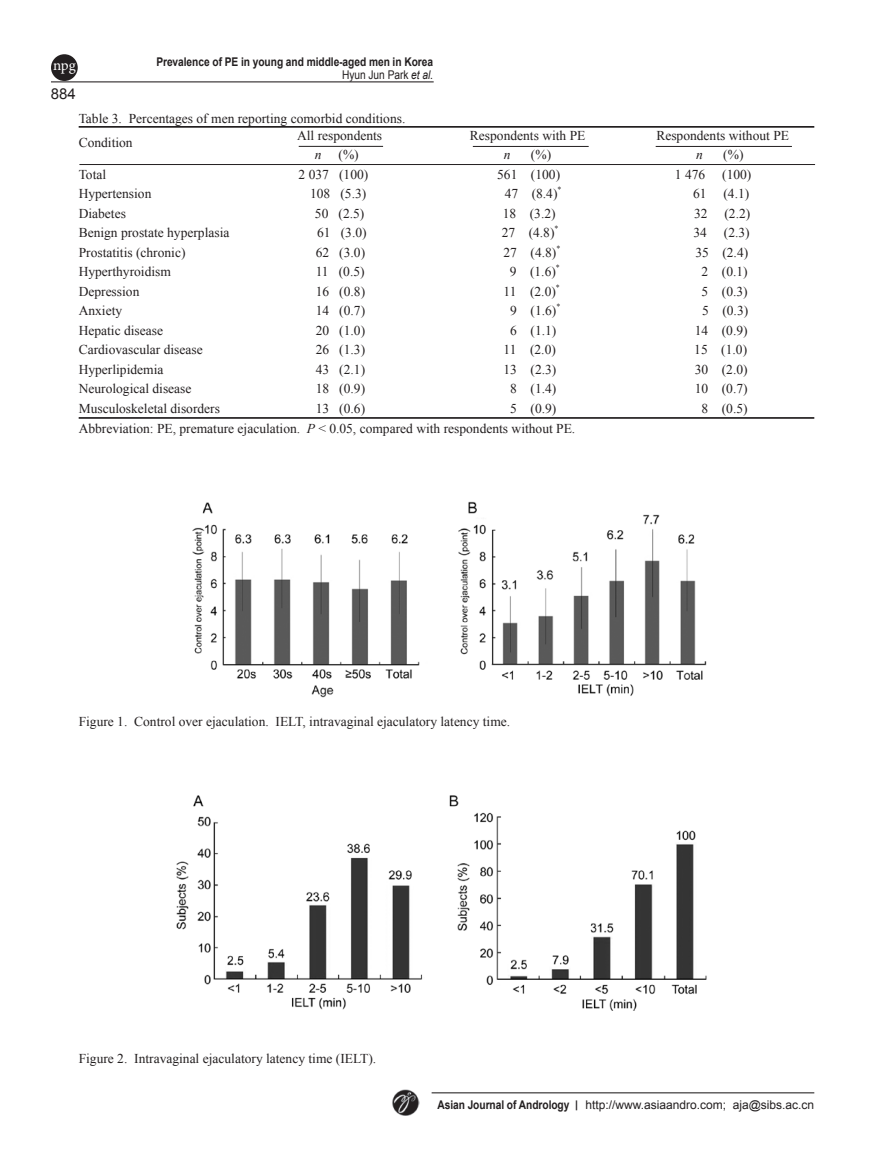
<style>
.page{position:relative;width:893px;height:1170px;background:#fff}
.page>*{position:absolute;margin:0;border:0;box-sizing:border-box;transform-origin:0 0}
.t1{font:15px "Arial";color:#231f20}
.t2{font:15px "Minion Pro";color:#fff}
.t3{font:13.5px/24px "Times New Roman";color:#231f20}
.t4{font:italic 13.5px "Times New Roman";color:#231f20}
.t5{font:12px "Arial";color:#231f20}
.t6{font:700 12px/13.5px "Arial";letter-spacing:-.005em;color:#231f20;text-align:right;scale:.85 1}
.t7{font:7.8px "Times New Roman";color:#231f20}
.s1{font-weight:400}
.s2{font-weight:400;font-style:italic}
.s3{font-style:italic}
.s4{font-weight:700}
.s5{font-weight:700;font-size:10.5px}
</style>
<div class="page">
<hr style="left:51px;top:81px;width:383px;height:1px;background:#231f20">
<hr style="left:432px;top:1092px;width:382px;height:1px;background:#231f20">
<div style="left:51px;top:54px;width:27px;height:27px;background:#231f20;border-radius:50%"></div>
<img style="left:392px;top:1089px;width:27px;height:26px">
<hr style="left:79px;top:126px;width:735px;height:2px;background:#231f20">
<hr style="left:79px;top:417px;width:735px;height:2px;background:#231f20">
<hr style="left:299px;top:146px;width:84px;height:1px;background:#231f20">
<hr style="left:79px;top:164px;width:736px;height:1px;background:#231f20">
<hr style="left:473px;top:146px;width:116px;height:1px;background:#231f20">
<hr style="left:656px;top:146px;width:136px;height:1px;background:#231f20">
<img style="left:192px;top:501px;width:515px;height:196px">
<img style="left:176px;top:795px;width:531px;height:215px">
<p class="t2" style="left:53px;top:55px;width:24px">npg</p>
<p class="t1" style="left:51px;top:84px;width:27px">884</p>
<p class="t6" style="left:156px;top:55px;width:327px">Prevalence of PE in young and middle-aged men in Korea<br><span class="s1">Hyun Jun Park</span> <span class="s2">et al</span><span class="s1">.</span></p>
<p class="t3" style="left:79px;top:107px;width:328px">Table 3. Percentages of men reporting comorbid conditions.<br>Condition</p>
<p class="t3" style="left:297px;top:123px;width:87px">All respondents</p>
<p class="t3" style="left:470px;top:123px;width:117px">Respondents with PE</p>
<p class="t3" style="left:656px;top:123px;width:134px">Respondents without PE</p>
<p class="t4" style="left:315px;top:145px;width:8px">n</p>
<p class="t3" style="left:339px;top:143px;width:22px">(%)</p>
<p class="t4" style="left:504px;top:145px;width:8px">n</p>
<p class="t3" style="left:531px;top:143px;width:22px">(%)</p>
<p class="t4" style="left:696px;top:145px;width:8px">n</p>
<p class="t3" style="left:723px;top:143px;width:22px">(%)</p>
<p class="t3" style="left:79px;top:162px;width:29px">Total</p>
<p class="t3" style="left:299px;top:162px;width:71px">2 037 (100)</p>
<p class="t3" style="left:497px;top:162px;width:64px">561 (100)</p>
<p class="t3" style="left:675px;top:162px;width:32px">1 476</p>
<p class="t3" style="left:722px;top:162px;width:31px">(100)</p>
<p class="t3" style="left:79px;top:182px;width:74px">Hypertension</p>
<p class="t3" style="left:310px;top:182px;width:58px">108 (5.3)</p>
<p class="t3" style="left:505px;top:182px;width:54px">47 (8.4)</p>
<p class="t7" style="left:558px;top:184px;width:5px">*</p>
<p class="t3" style="left:693px;top:182px;width:15px">61</p>
<p class="t3" style="left:723px;top:182px;width:27px">(4.1)</p>
<p class="t3" style="left:79px;top:201px;width:49px">Diabetes</p>
<p class="t3" style="left:315px;top:201px;width:51px">50 (2.5)</p>
<p class="t3" style="left:503px;top:201px;width:54px">18 (3.2)</p>
<p class="t3" style="left:694px;top:201px;width:15px">32</p>
<p class="t3" style="left:724px;top:201px;width:27px">(2.2)</p>
<p class="t3" style="left:79px;top:221px;width:152px">Benign prostate hyperplasia</p>
<p class="t3" style="left:317px;top:221px;width:51px">61 (3.0)</p>
<p class="t3" style="left:502px;top:221px;width:54px">27 (4.8)</p>
<p class="t7" style="left:554px;top:223px;width:5px">*</p>
<p class="t3" style="left:693px;top:221px;width:15px">34</p>
<p class="t3" style="left:724px;top:221px;width:27px">(2.3)</p>
<p class="t7" style="left:556px;top:243px;width:5px">*</p>
<p class="t3" style="left:79px;top:240px;width:108px">Prostatitis (chronic)</p>
<p class="t3" style="left:316px;top:240px;width:51px">62 (3.0)</p>
<p class="t3" style="left:504px;top:240px;width:54px">27 (4.8)</p>
<p class="t3" style="left:695px;top:240px;width:54px">35 (2.4)</p>
<p class="t7" style="left:556px;top:262px;width:5px">*</p>
<p class="t3" style="left:79px;top:260px;width:94px">Hyperthyroidism</p>
<p class="t3" style="left:316px;top:260px;width:50px">11 (0.5)</p>
<p class="t3" style="left:510px;top:260px;width:48px">9 (1.6)</p>
<p class="t3" style="left:702px;top:260px;width:48px">2 (0.1)</p>
<p class="t7" style="left:556px;top:282px;width:5px">*</p>
<p class="t3" style="left:79px;top:279px;width:62px">Depression</p>
<p class="t3" style="left:316px;top:279px;width:51px">16 (0.8)</p>
<p class="t3" style="left:504px;top:279px;width:54px">11 (2.0)</p>
<p class="t3" style="left:702px;top:279px;width:48px">5 (0.3)</p>
<p class="t7" style="left:556px;top:301px;width:5px">*</p>
<p class="t3" style="left:79px;top:299px;width:45px">Anxiety</p>
<p class="t3" style="left:316px;top:299px;width:51px">14 (0.7)</p>
<p class="t3" style="left:510px;top:299px;width:48px">9 (1.6)</p>
<p class="t3" style="left:702px;top:299px;width:48px">5 (0.3)</p>
<p class="t3" style="left:79px;top:318px;width:86px">Hepatic disease</p>
<p class="t3" style="left:316px;top:318px;width:51px">20 (1.0)</p>
<p class="t3" style="left:510px;top:318px;width:48px">6 (1.1)</p>
<p class="t3" style="left:695px;top:318px;width:54px">14 (0.9)</p>
<p class="t3" style="left:79px;top:338px;width:126px">Cardiovascular disease</p>
<p class="t3" style="left:316px;top:338px;width:51px">26 (1.3)</p>
<p class="t3" style="left:504px;top:338px;width:54px">11 (2.0)</p>
<p class="t3" style="left:694px;top:338px;width:54px">15 (1.0)</p>
<p class="t3" style="left:79px;top:357px;width:86px">Hyperlipidemia</p>
<p class="t3" style="left:316px;top:357px;width:51px">43 (2.1)</p>
<p class="t3" style="left:504px;top:357px;width:54px">13 (2.3)</p>
<p class="t3" style="left:695px;top:357px;width:54px">30 (2.0)</p>
<p class="t3" style="left:79px;top:377px;width:114px">Neurological disease</p>
<p class="t3" style="left:316px;top:377px;width:51px">18 (0.9)</p>
<p class="t3" style="left:510px;top:377px;width:48px">8 (1.4)</p>
<p class="t3" style="left:695px;top:377px;width:54px">10 (0.7)</p>
<p class="t3" style="left:79px;top:396px;width:143px">Musculoskeletal disorders</p>
<p class="t3" style="left:316px;top:396px;width:51px">13 (0.6)</p>
<p class="t3" style="left:510px;top:396px;width:48px">5 (0.9)</p>
<p class="t3" style="left:702px;top:396px;width:48px">8 (0.5)</p>
<p class="t3" style="left:79px;top:416px;width:498px">Abbreviation: PE, premature ejaculation. <span class="s3">P</span> &lt; 0.05, compared with respondents without PE.</p>
<p class="t3" style="left:79px;top:709px;width:433px">Figure 1. Control over ejaculation. IELT, intravaginal ejaculatory latency time.</p>
<p class="t3" style="left:79px;top:1045px;width:299px">Figure 2. Intravaginal ejaculatory latency time (IELT).</p>
<p class="t5" style="left:437px;top:1096px;width:378px"><span class="s4">Asian Journal of Andrology</span> <span class="s5">|</span> http://www.asiaandro.com; aja@sibs.ac.cn</p>
</div>
